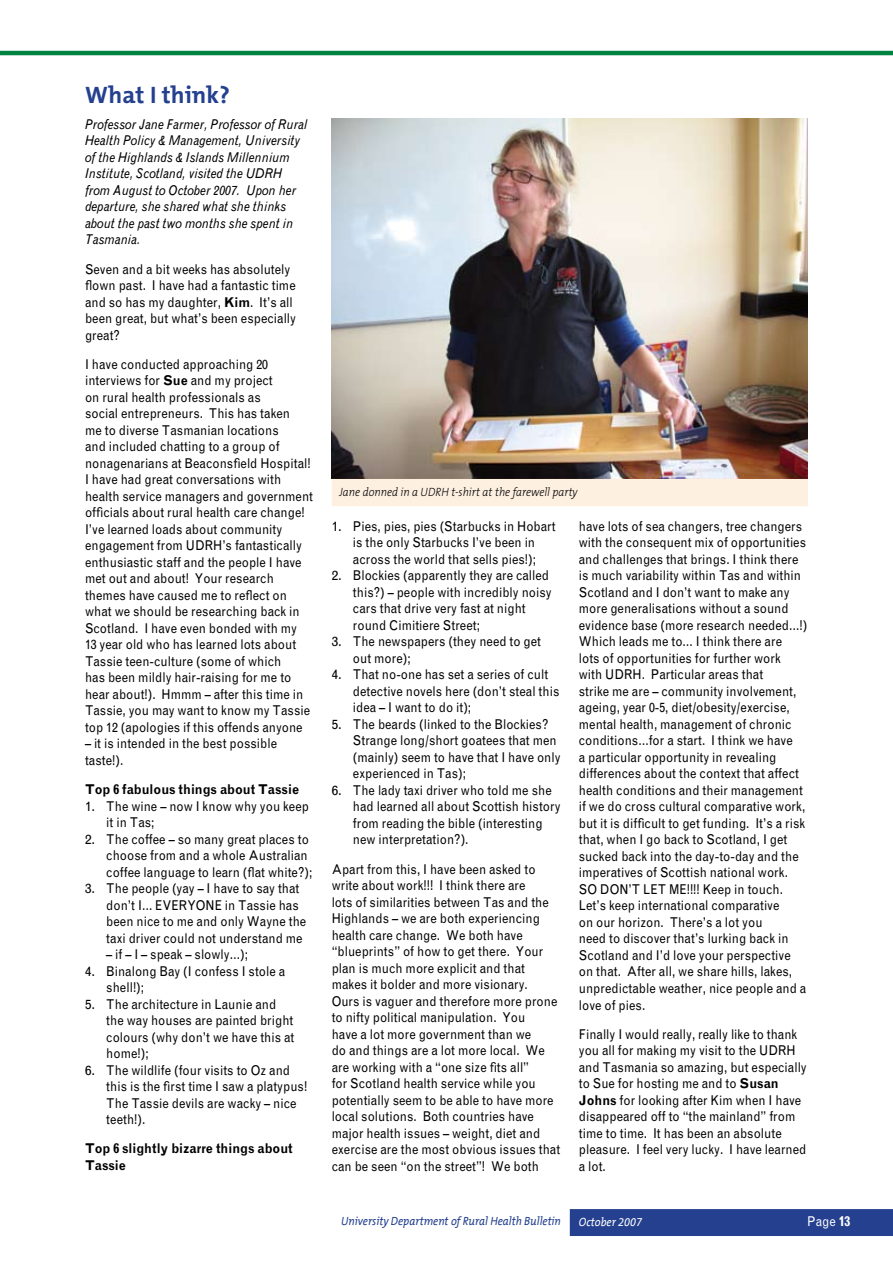
<style>
.page{position:relative;width:893px;height:1263px;background:#fff}
.page>*{position:absolute;margin:0;border:0;box-sizing:border-box;transform-origin:0 0}
.t1{font:700 24px "The Mix B7";color:#24408f}
.t2{font:13.5px/16.5px "Grotesque";color:#000;scale:.9 1}
.t3{font:italic 13.5px/16.5px "Grotesque";color:#000;scale:.9 1}
.t4{font:700 13.5px/16.5px "Grotesque";color:#000;scale:.9 1}
.t5{font:13.5px "Grotesque";color:#000}
.t6{font:13.5px "Grotesque";color:#fff;scale:.9 1}
.t7{font:italic 300 12px "The Mix B3";color:#000;scale:.9 1}
.t8{font:italic 12px "The Mix B5 Plain";color:#24408f;scale:.9 1}
.t9{font:italic 12px "The Mix B5 Plain";color:#fff;scale:.9 1}
.s1{font-weight:700}
</style>
<div class="page">
<div style="left:570px;top:1209px;width:323px;height:27px;background:#24408f"></div>
<hr style="left:0;top:51px;width:893px;height:4px;background:#008242">
<img style="left:332px;top:119px;width:475px;height:360px">
<div style="left:332px;top:479px;width:475px;height:26px;background:#fef0e1"></div>
<h1 class="t1" style="left:85px;top:82px;width:146px">What I think?</h1>
<p class="t3" style="left:85px;top:116px;width:248px">Professor Jane Farmer, Professor of Rural Health Policy &amp; Management, University of the Highlands &amp; Islands Millennium Institute, Scotland, visited the UDRH from August to October 2007. Upon her departure, she shared what she thinks about the past two months she spent in Tasmania.</p>
<p class="t2" style="left:85px;top:261px;width:236px">Seven and a bit weeks has absolutely flown past. I have had a fantastic time and so has my daughter, <span class="s1">Kim</span>. It’s all been great, but what’s been especially great?</p>
<p class="t2" style="left:85px;top:356px;width:255px">I have conducted approaching 20 interviews for <span class="s1">Sue</span> and my project<br>on rural health professionals as<br>social entrepreneurs. This has taken<br>me to diverse Tasmanian locations<br>and included chatting to a group of nonagenarians at Beaconsfield Hospital!<br>I have had great conversations with health service managers and government officials about rural health care change!<br>I’ve learned loads about community engagement from UDRH’s fantastically enthusiastic staff and the people I have met out and about! Your research themes have caused me to reflect on what we should be researching back in Scotland. I have even bonded with my<br>13 year old who has learned lots about Tassie teen-culture (some of which<br>has been mildly hair-raising for me to hear about!). Hmmm – after this time in Tassie, you may want to know my Tassie top 12 (apologies if this offends anyone</p>
<p class="t2" style="left:85px;top:735px;width:215px">– it is intended in the best possible taste!).</p>
<p class="t4" style="left:85px;top:781px;width:239px">Top 6 fabulous things about Tassie</p>
<p class="t2" style="left:106px;top:798px;width:230px">The wine – now I know why you keep it in Tas;<br>The coffee – so many great places to choose from and a whole Australian coffee language to learn (flat white?);<br>The people (yay – I have to say that don’t I… EVERYONE in Tassie has been nice to me and only Wayne the taxi driver could not understand me</p>
<p class="t2" style="left:106px;top:946px;width:225px">– if – I – speak – slowly…);<br>Binalong Bay (I confess I stole a shell!);<br>The architecture in Launie and<br>the way houses are painted bright colours (why don’t we have this at home!);<br>The wildlife (four visits to Oz and this is the first time I saw a platypus!<br>The Tassie devils are wacky – nice teeth!).</p>
<p class="t4" style="left:85px;top:1140px;width:232px">Top 6 slightly bizarre things about<br>Tassie</p>
<p class="t5" style="left:85px;top:798px;width:12px">1.</p>
<p class="t5" style="left:85px;top:831px;width:12px">2.</p>
<p class="t5" style="left:85px;top:881px;width:12px">3.</p>
<p class="t5" style="left:85px;top:963px;width:12px">4.</p>
<p class="t5" style="left:85px;top:996px;width:12px">5.</p>
<p class="t5" style="left:85px;top:1062px;width:12px">6.</p>
<p class="t7" style="left:339px;top:486px;width:266px">Jane donned in a UDRH t-shirt at the farewell party</p>
<p class="t2" style="left:353px;top:518px;width:232px">Pies, pies, pies (Starbucks in Hobart is the only Starbucks I’ve been in across the world that sells pies!);<br>Blockies (apparently they are called this?) – people with incredibly noisy cars that drive very fast at night round Cimitiere Street;<br>The newspapers (they need to get out more);<br>That no-one has set a series of cult detective novels here (don’t steal this idea – I want to do it);<br>The beards (linked to the Blockies?<br>Strange long/short goatees that men (mainly) seem to have that I have only experienced in Tas);<br>The lady taxi driver who told me she had learned all about Scottish history from reading the bible (interesting new interpretation?).</p>
<p class="t2" style="left:332px;top:861px;width:256px">Apart from this, I have been asked to write about work!!! I think there are<br>lots of similarities between Tas and the Highlands – we are both experiencing health care change. We both have “blueprints” of how to get there. Your plan is much more explicit and that makes it bolder and more visionary.<br>Ours is vaguer and therefore more prone to nifty political manipulation. You<br>have a lot more government than we<br>do and things are a lot more local. We are working with a “one size fits all”<br>for Scotland health service while you potentially seem to be able to have more local solutions. Both countries have major health issues – weight, diet and exercise are the most obvious issues that can be seen “on the street”! We both</p>
<p class="t5" style="left:332px;top:518px;width:12px">1.</p>
<p class="t5" style="left:332px;top:568px;width:12px">2.</p>
<p class="t5" style="left:332px;top:634px;width:12px">3.</p>
<p class="t5" style="left:332px;top:667px;width:12px">4.</p>
<p class="t5" style="left:332px;top:716px;width:12px">5.</p>
<p class="t5" style="left:332px;top:782px;width:12px">6.</p>
<p class="t2" style="left:579px;top:518px;width:255px">have lots of sea changers, tree changers with the consequent mix of opportunities and challenges that brings. I think there is much variability within Tas and within Scotland and I don’t want to make any more generalisations without a sound evidence base (more research needed…!)<br>Which leads me to… I think there are<br>lots of opportunities for further work with UDRH. Particular areas that<br>strike me are – community involvement, ageing, year 0-5, diet/obesity/exercise, mental health, management of chronic conditions…for a start. I think we have<br>a particular opportunity in revealing differences about the context that affect health conditions and their management if we do cross cultural comparative work, but it is difficult to get funding. It’s a risk that, when I go back to Scotland, I get sucked back into the day-to-day and the imperatives of Scottish national work.<br>SO DON’T LET ME!!!! Keep in touch.<br>Let’s keep international comparative<br>on our horizon. There’s a lot you<br>need to discover that’s lurking back in Scotland and I’d love your perspective on that. After all, we share hills, lakes, unpredictable weather, nice people and a love of pies.</p>
<p class="t2" style="left:579px;top:1026px;width:255px">Finally I would really, really like to thank you all for making my visit to the UDRH and Tasmania so amazing, but especially to Sue for hosting me and to <span class="s1">Susan Johns</span> for looking after Kim when I have disappeared off to “the mainland” from time to time. It has been an absolute pleasure. I feel very lucky. I have learned a lot.</p>
<p class="t8" style="left:341px;top:1215px;width:246px">University Department of Rural Health Bulletin</p>
<p class="t9" style="left:579px;top:1215px;width:72px">October 2007</p>
<p class="t6" style="left:807px;top:1213px;width:49px">Page <span class="s1">13</span></p>
</div>
